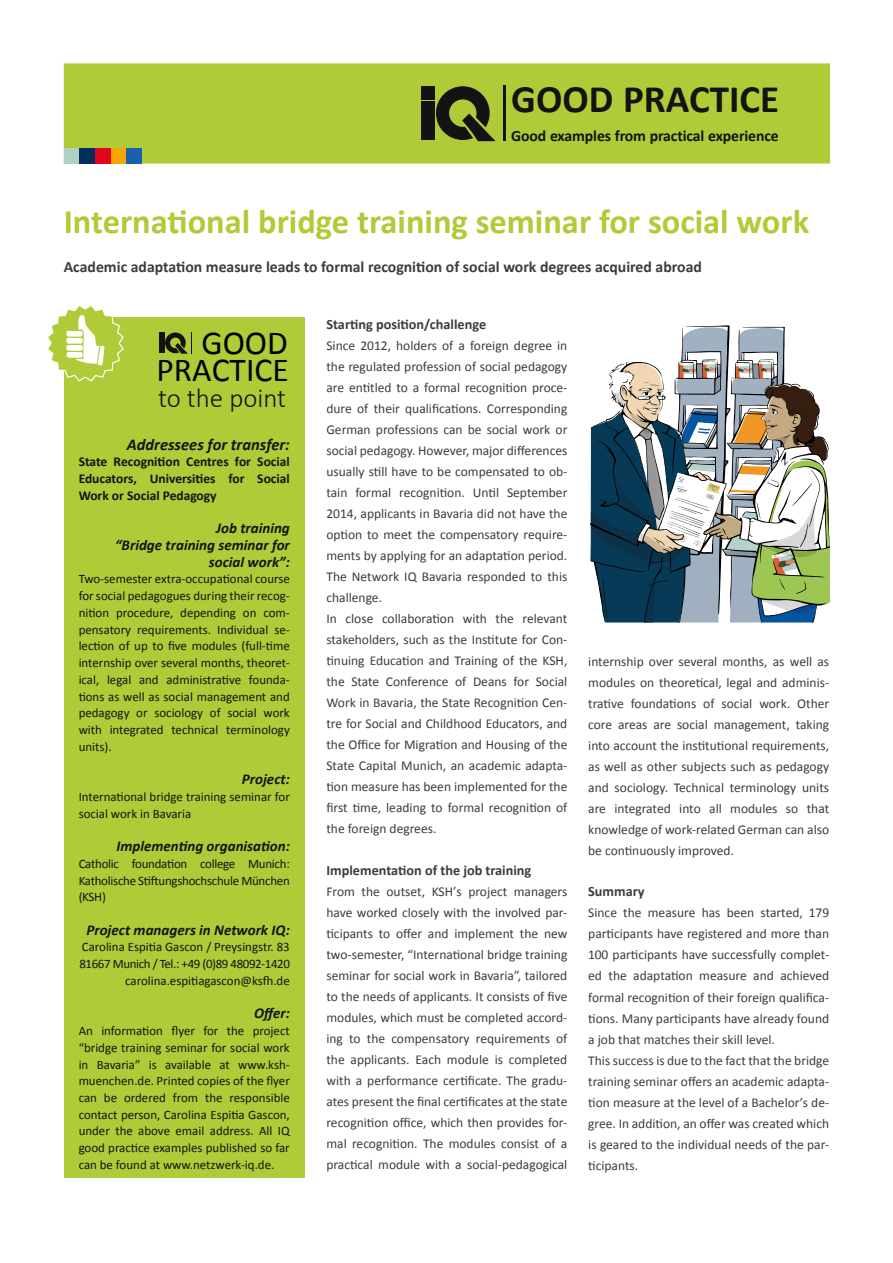
<style>
.page{position:relative;width:893px;height:1263px;background:#fff}
.page>*{position:absolute;margin:0;border:0;box-sizing:border-box;transform-origin:0 0}
.t1{font:700 39px "Calibri";color:#131313}
.t2{font:700 34.5px "Calibri";color:#afcb37}
.t3{font:33.6px/27.2px "Calibri";color:#000;text-align:right}
.t4{font:300 27px "Calibri";color:#131313}
.t5{font:italic 700 16.5px "Calibri";color:#131313}
.t6{font:700 15.75px "Calibri";color:#3c3c3b}
.t7{font:700 15.75px "Calibri";letter-spacing:-.005em;color:#131313}
.t8{font:italic 700 15px/16.6px "Calibri";color:#131313;text-align:right}
.t9{font:700 14.25px "Calibri";color:#3c3c3b}
.t10{font:13.5px/21px "Calibri";color:#3c3c3b}
.t11{font:700 13.5px/16.8px "Calibri";color:#131313;text-align:justify}
.t12{font:12.9px/16.8px "Calibri";color:#131313;text-align:justify}
</style>
<div class="page">
<div style="left:64px;top:318px;width:241px;height:860px;background:#afcb37"></div>
<div style="left:64px;top:63px;width:766px;height:101px;background:#afcb37"></div>
<div style="left:95px;top:148px;width:16px;height:16px;background:#e3051b"></div>
<div style="left:64px;top:148px;width:15px;height:16px;background:#b0d0c5"></div>
<div style="left:111px;top:148px;width:15px;height:16px;background:#f7a600"></div>
<div style="left:126px;top:148px;width:16px;height:16px;background:#1961ac"></div>
<div style="left:79px;top:148px;width:16px;height:16px;background:#00305d"></div>
<svg style="left:48px;top:306px;width:77px;height:76px"></svg>
<svg style="left:159px;top:332px;width:33px;height:22px"></svg>
<svg style="left:590px;top:327px;width:239px;height:296px"></svg>
<div style="left:421px;top:102px;width:13px;height:38px;background:#131313"></div>
<div style="left:421px;top:86px;width:13px;height:13px;background:#131313"></div>
<svg style="left:436px;top:86px;width:60px;height:55px"></svg>
<hr style="left:503px;top:86px;width:2px;height:55px;background:#131313">
<h1 class="t1" style="left:511px;top:74px;width:269px">GOOD PRACTICE</h1>
<p class="t7" style="left:511px;top:125px;width:269px">Good examples from practical experience</p>
<h2 class="t2" style="left:64px;top:200px;width:747px">International bridge training seminar for social work</h2>
<p class="t6" style="left:64px;top:256px;width:640px">Academic adaptation measure leads to formal recognition of social work degrees acquired abroad</p>
<h3 class="t3" style="left:157px;top:329px;width:134px">GOOD<br>PRACTICE</h3>
<h3 class="t4" style="left:158px;top:381px;width:129px">to the point</h3>
<p class="t5" style="left:127px;top:434px;width:165px">Addressees for transfer:</p>
<p class="t11" style="left:79px;top:453px;width:213px">State Recognition Centres for Social Educators, Universities for Social Work or Social Pedagogy</p>
<p class="t8" style="left:115px;top:520px;width:176px">Job training<br>“Bridge training seminar for social work”:</p>
<p class="t12" style="left:79px;top:571px;width:213px">Two-semester extra-occupational course for social pedagogues during their recog&shy;nition procedure, depending on com&shy;pensatory requirements. Individual se&shy;lection of up to five modules (full-time internship over several months, theoret&shy;ical, legal and administrative founda&shy;tions as well as social management and pedagogy or sociology of social work with integrated technical terminology units).</p>
<p class="t8" style="left:242px;top:771px;width:49px">Project:</p>
<p class="t12" style="left:79px;top:788px;width:213px">International bridge training seminar for social work in Bavaria</p>
<p class="t8" style="left:116px;top:838px;width:175px">Implementing organisation:</p>
<p class="t12" style="left:79px;top:855px;width:213px">Catholic foundation college Munich:<br>Katholische Stiftungshochschule München (KSH)</p>
<p class="t8" style="left:86px;top:921px;width:205px">Project managers in Network IQ:</p>
<p class="t12" style="left:79px;top:939px;width:212px;text-align:right">Carolina Espitia Gascon / Preysingstr. 83<br>81667 Munich / Tel.: +49 (0)89 48092-1420 carolina.espitiagascon@ksfh.de</p>
<p class="t8" style="left:254px;top:1005px;width:37px">Offer:</p>
<p class="t12" style="left:79px;top:1022px;width:213px">An information flyer for the project “bridge training seminar for social work in Bavaria” is available at www.ksh&shy;muenchen.de. Printed copies of the flyer can be ordered from the responsible contact person, Carolina Espitia Gascon, under the above email address. All IQ good practice examples published so far can be found at www.netzwerk-iq.de.</p>
<p class="t9" style="left:326px;top:315px;width:161px">Starting position/challenge</p>
<p class="t10" style="left:326px;top:335px;width:242px">Since 2012, holders of a foreign degree in the regulated profession of social pedagogy are entitled to a formal recognition proce&shy;dure of their qualifications. Corresponding German professions can be social work or social pedagogy. However, major differences usually still have to be compensated to ob&shy;tain formal recognition. Until September 2014, applicants in Bavaria did not have the option to meet the compensatory require&shy;ments by applying for an adaptation period.<br>The Network IQ Bavaria responded to this challenge.<br>In close collaboration with the relevant stakeholders, such as the Institute for Con&shy;tinuing Education and Training of the KSH, the State Conference of Deans for Social Work in Bavaria, the State Recognition Cen&shy;tre for Social and Childhood Educators, and the Office for Migration and Housing of the State Capital Munich, an academic adapta&shy;tion measure has been implemented for the first time, leading to formal recognition of the foreign degrees.</p>
<p class="t9" style="left:326px;top:861px;width:206px">Implementation of the job training</p>
<p class="t10" style="left:326px;top:881px;width:242px;text-align:justify">From the outset, KSHʼs project managers have worked closely with the involved par&shy;ticipants to offer and implement the new two-semester, “International bridge training seminar for social work in Bavaria”, tailored to the needs of applicants. It consists of five modules, which must be completed accord&shy;ing to the compensatory requirements of the applicants. Each module is completed with a performance certificate. The gradu&shy;ates present the final certificates at the state recognition office, which then provides for&shy;mal recognition. The modules consist of a practical module with a social-pedagogical</p>
<p class="t10" style="left:588px;top:650px;width:242px;text-align:justify">internship over several months, as well as modules on theoretical, legal and adminis&shy;trative foundations of social work. Other core areas are social management, taking into account the institutional requirements, as well as other subjects such as pedagogy and sociology. Technical terminology units are integrated into all modules so that knowledge of work-related German can also be continuously improved.</p>
<p class="t9" style="left:588px;top:883px;width:58px">Summary</p>
<p class="t10" style="left:588px;top:902px;width:242px">Since the measure has been started, 179 participants have registered and more than 100 participants have successfully complet&shy;ed the adaptation measure and achieved formal recognition of their foreign qualifica&shy;tions. Many participants have already found a job that matches their skill level.<br>This success is due to the fact that the bridge training seminar offers an academic adapta&shy;tion measure at the level of a Bachelorʼs de&shy;gree. In addition, an offer was created which is geared to the individual needs of the par&shy;ticipants.</p>
</div>
